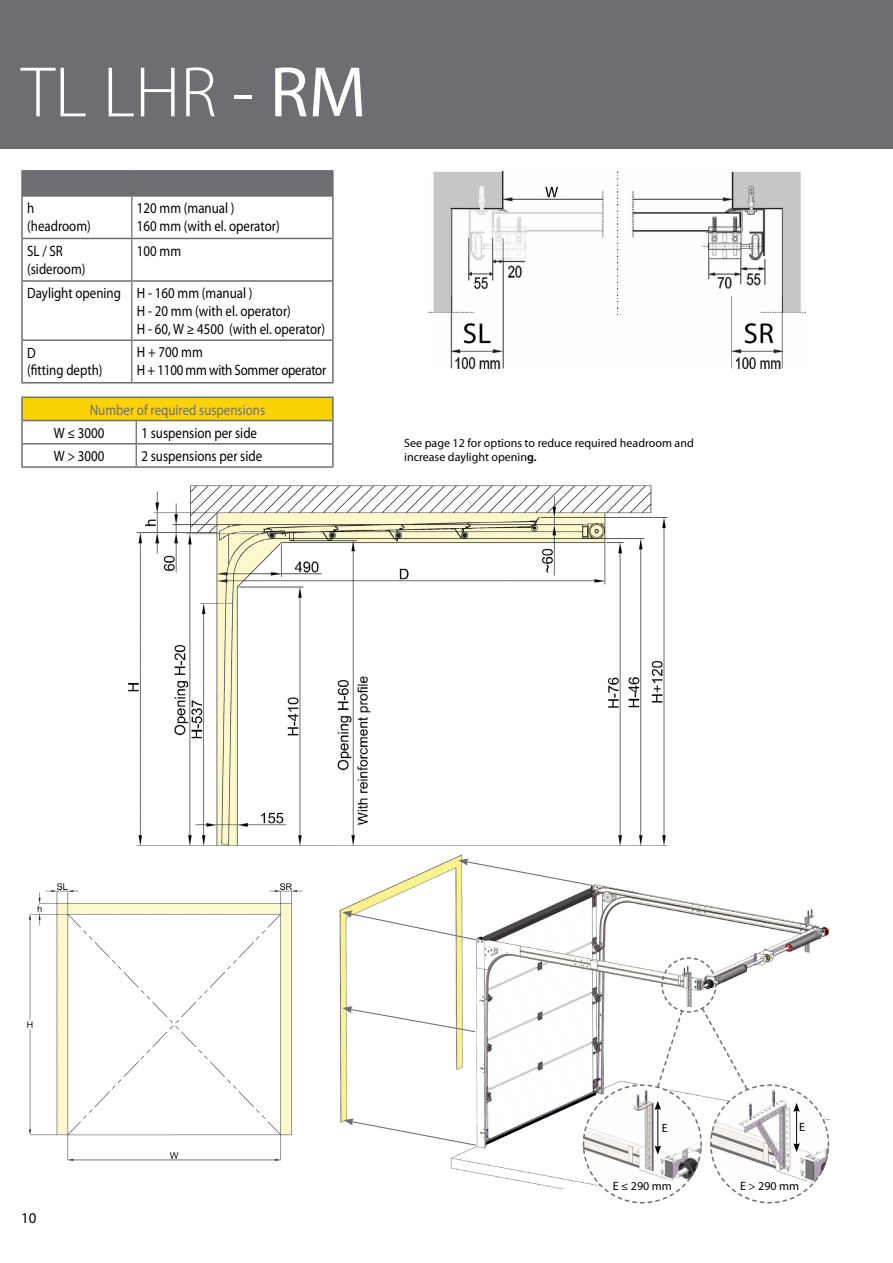
<style>
.page{position:relative;width:893px;height:1263px;background:#fff}
.page>*{position:absolute;margin:0;border:0;box-sizing:border-box;transform-origin:0 0}
.t1{font:300 72px "Myriad Pro";color:#fff}
.t2{font:15px/18px "Myriad Pro";color:#000;scale:.86 1}
.t3{font:15px/18px "Myriad Pro";letter-spacing:-.02em;color:#000;scale:.86 1}
.t4{font:15px "Myriad Pro";color:#6d6e71;scale:.86 1}
.t5{font:15px "Myriad Pro";color:#000}
.t6{font:12px/14.4px "Myriad Pro";color:#000}
.s1{font-weight:400}
.s2{font-weight:600}
</style>
<div class="page">
<div style="left:0;top:0;width:893px;height:149px;background:#6d6e71"></div>
<img style="left:128px;top:485px;width:540px;height:361px">
<hr style="left:21px;top:170px;width:111px;height:2px;background:#6d6e71">
<hr style="left:21px;top:172px;width:2px;height:24px;background:#6d6e71">
<hr style="left:132px;top:170px;width:202px;height:2px;background:#6d6e71">
<hr style="left:332px;top:172px;width:2px;height:24px;background:#6d6e71">
<hr style="left:21px;top:196px;width:2px;height:42px;background:#6d6e71">
<hr style="left:332px;top:196px;width:2px;height:42px;background:#6d6e71">
<hr style="left:21px;top:238px;width:2px;height:43px;background:#6d6e71">
<hr style="left:332px;top:238px;width:2px;height:43px;background:#6d6e71">
<hr style="left:21px;top:281px;width:2px;height:59px;background:#6d6e71">
<hr style="left:332px;top:281px;width:2px;height:59px;background:#6d6e71">
<hr style="left:21px;top:340px;width:2px;height:42px;background:#6d6e71">
<hr style="left:332px;top:340px;width:2px;height:42px;background:#6d6e71">
<hr style="left:21px;top:382px;width:111px;height:1px;background:#6d6e71">
<hr style="left:132px;top:382px;width:202px;height:1px;background:#6d6e71">
<div style="left:23px;top:172px;width:309px;height:23px;background:#6d6e71"></div>
<hr style="left:131px;top:197px;width:1px;height:41px;background:#6d6e71">
<hr style="left:131px;top:239px;width:1px;height:41px;background:#6d6e71">
<hr style="left:131px;top:282px;width:1px;height:57px;background:#6d6e71">
<hr style="left:131px;top:341px;width:1px;height:41px;background:#6d6e71">
<hr style="left:23px;top:195px;width:109px;height:2px;background:#6d6e71">
<hr style="left:132px;top:195px;width:200px;height:2px;background:#6d6e71">
<hr style="left:23px;top:238px;width:109px;height:1px;background:#6d6e71">
<hr style="left:132px;top:238px;width:200px;height:1px;background:#6d6e71">
<hr style="left:23px;top:280px;width:109px;height:2px;background:#6d6e71">
<hr style="left:132px;top:280px;width:200px;height:2px;background:#6d6e71">
<hr style="left:23px;top:339px;width:109px;height:2px;background:#6d6e71">
<hr style="left:132px;top:339px;width:200px;height:2px;background:#6d6e71">
<div style="left:22px;top:397px;width:311px;height:23px;background:#fbd206"></div>
<hr style="left:21px;top:396px;width:115px;height:2px;background:#6d6e71">
<hr style="left:21px;top:398px;width:2px;height:22px;background:#6d6e71">
<hr style="left:136px;top:396px;width:198px;height:2px;background:#6d6e71">
<hr style="left:332px;top:398px;width:2px;height:22px;background:#6d6e71">
<hr style="left:21px;top:420px;width:2px;height:24px;background:#6d6e71">
<hr style="left:332px;top:420px;width:2px;height:24px;background:#6d6e71">
<hr style="left:21px;top:444px;width:2px;height:22px;background:#6d6e71">
<hr style="left:332px;top:444px;width:2px;height:22px;background:#6d6e71">
<hr style="left:21px;top:466px;width:115px;height:2px;background:#6d6e71">
<hr style="left:136px;top:466px;width:198px;height:2px;background:#6d6e71">
<hr style="left:23px;top:420px;width:113px;height:1px;background:#6d6e71">
<hr style="left:136px;top:420px;width:196px;height:1px;background:#6d6e71">
<hr style="left:23px;top:443px;width:113px;height:1px;background:#6d6e71">
<hr style="left:136px;top:443px;width:196px;height:1px;background:#6d6e71">
<svg style="left:136px;top:421px;width:1px;height:45px"></svg>
<img style="left:27px;top:883px;width:276px;height:278px">
<img style="left:339px;top:854px;width:490px;height:335px">
<svg style="left:342px;top:911px;width:135px;height:30px"></svg>
<svg style="left:344px;top:1118px;width:133px;height:28px"></svg>
<svg style="left:342px;top:1006px;width:134px;height:27px"></svg>
<svg style="left:458px;top:858px;width:135px;height:29px"></svg>
<img style="left:428px;top:171px;width:377px;height:197px">
<svg style="left:582px;top:956px;width:248px;height:248px"></svg>
<h1 class="t1" style="left:21px;top:49px;width:347px">TL LHR - <span class="s1">RM</span></h1>
<p class="t2" style="left:27px;top:199px;width:75px">h (headroom)</p>
<p class="t2" style="left:137px;top:199px;width:167px">120 mm (manual )<br>160 mm (with el. operator)</p>
<p class="t2" style="left:27px;top:241px;width:69px">SL / SR (sideroom)</p>
<p class="t2" style="left:137px;top:241px;width:53px">100 mm</p>
<p class="t2" style="left:137px;top:284px;width:220px;text-indent:-110px">Daylight opening H - 160 mm (manual )<br>H - 20 mm (with el. operator)<br>H - 60, W ≥ 4500 (with el. operator)</p>
<p class="t2" style="left:27px;top:343px;width:89px">D<br>(fitting depth)</p>
<p class="t3" style="left:137px;top:343px;width:222px">H + 700 mm<br>H + 1100 mm with Sommer operator</p>
<p class="t4" style="left:90px;top:400px;width:205px">Number of required suspensions</p>
<p class="t2" style="left:54px;top:423px;width:60px">W ≤ 3000</p>
<p class="t2" style="left:141px;top:423px;width:136px">1 suspension per side</p>
<p class="t2" style="left:54px;top:447px;width:60px">W &gt; 3000</p>
<p class="t2" style="left:141px;top:447px;width:142px">2 suspensions per side</p>
<p class="t6" style="left:404px;top:436px;width:291px">See page 12 for options to reduce required headroom and increase daylight openin<span class="s2">g.</span></p>
<p class="t5" style="left:21px;top:1209px;width:17px">10</p>
<p class="t6" style="left:662px;top:1121px;width:7px">E</p>
<p class="t6" style="left:799px;top:1120px;width:7px">E</p>
<p class="t6" style="left:613px;top:1178px;width:61px">E ≤ 290 mm</p>
<p class="t6" style="left:740px;top:1178px;width:61px">E &gt; 290 mm</p>
</div>
